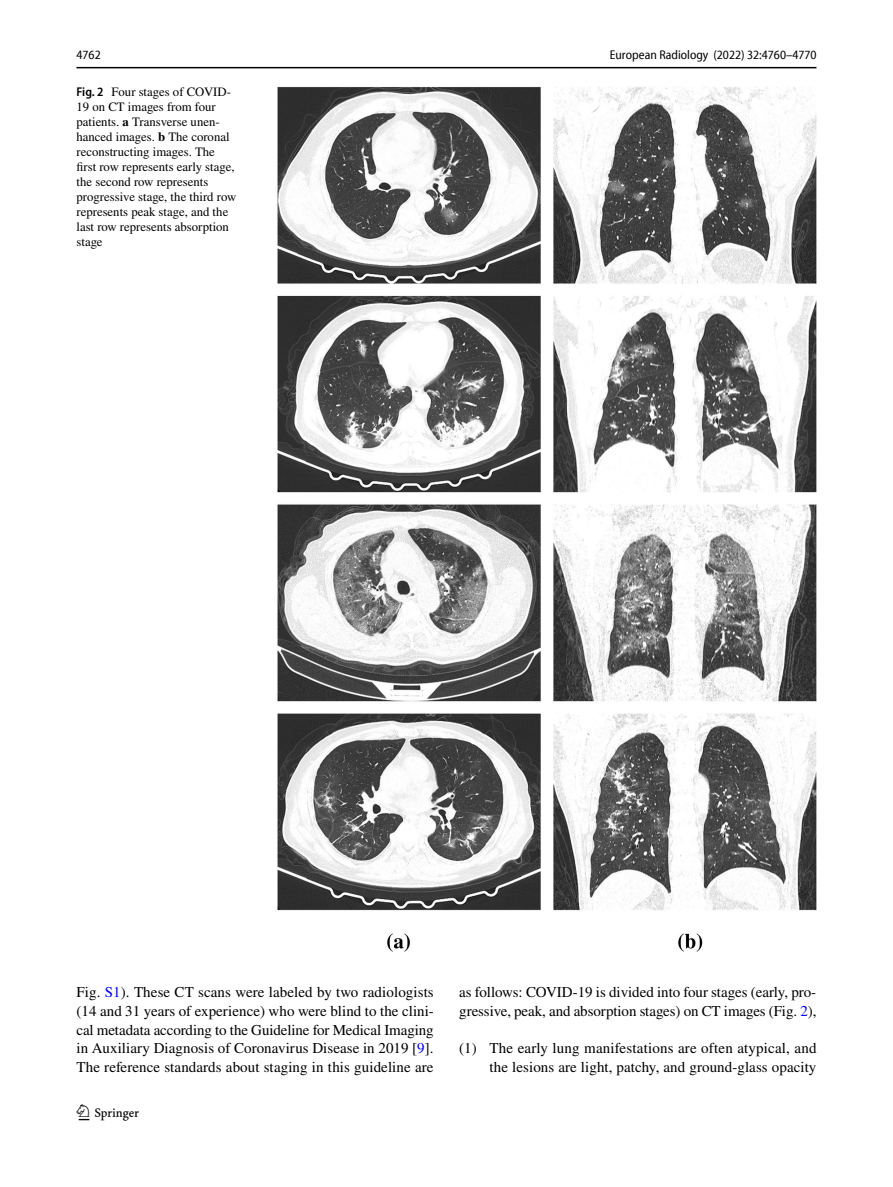
<style>
.page{position:relative;width:893px;height:1187px;background:#fff}
.page>*{position:absolute;margin:0;border:0;box-sizing:border-box;transform-origin:0 0}
.t1{font:22.5px "Springnew Regular 2";color:#000}
.t2{font:15px/18.8px "STIX";letter-spacing:.005em;color:#000;text-align:justify}
.t3{font:12.75px/15px "STIX";color:#000}
.t4{font:semi-condensed 12.75px "Myriad Pro Unic";color:#000}
.s1{font-family:"Myriad Pro";font-weight:600;font-stretch:semi-condensed}
.s2{font-weight:700}
.s3{color:#00f}
</style>
<div class="page">
<hr style="left:77px;top:67px;width:739px;height:1px;background:#000">
<img style="left:277px;top:87px;width:539px;height:863px">
<p class="t4" style="left:77px;top:50px;width:26px">4762</p>
<p class="t4" style="left:610px;top:50px;width:208px">European Radiology (2022) 32:4760–4770</p>
<p class="t3" style="left:77px;top:85px;width:161px"><span class="s1">Fig. 2</span> Four stages of COVID-<br>19 on CT images from four patients. <span class="s2">a</span> Transverse unen&shy;hanced images. <span class="s2">b</span> The coronal reconstructing images. The first row represents early stage, the second row represents progressive stage, the third row represents peak stage, and the last row represents absorption stage</p>
<p class="t2" style="left:77px;top:983px;width:359px">Fig. <span class="s3">S1</span>). These CT scans were labeled by two radiologists (14 and 31 years of experience) who were blind to the clini&shy;cal metadata according to the Guideline for Medical Imaging in Auxiliary Diagnosis of Coronavirus Disease in 2019 [<span class="s3">9</span>].<br>The reference standards about staging in this guideline are</p>
<p class="t2" style="left:459px;top:983px;width:359px">as follows: COVID-19 is divided into four stages (early, pro&shy;gressive, peak, and absorption stages) on CT images (Fig. <span class="s3">2</span>),</p>
<p class="t2" style="left:459px;top:1039px;width:359px;text-align:right">(1) The early lung manifestations are often atypical, and the lesions are light, patchy, and ground-glass opacity</p>
<h1 class="t1" style="left:79px;top:1104px;width:62px">1 3</h1>
</div>
